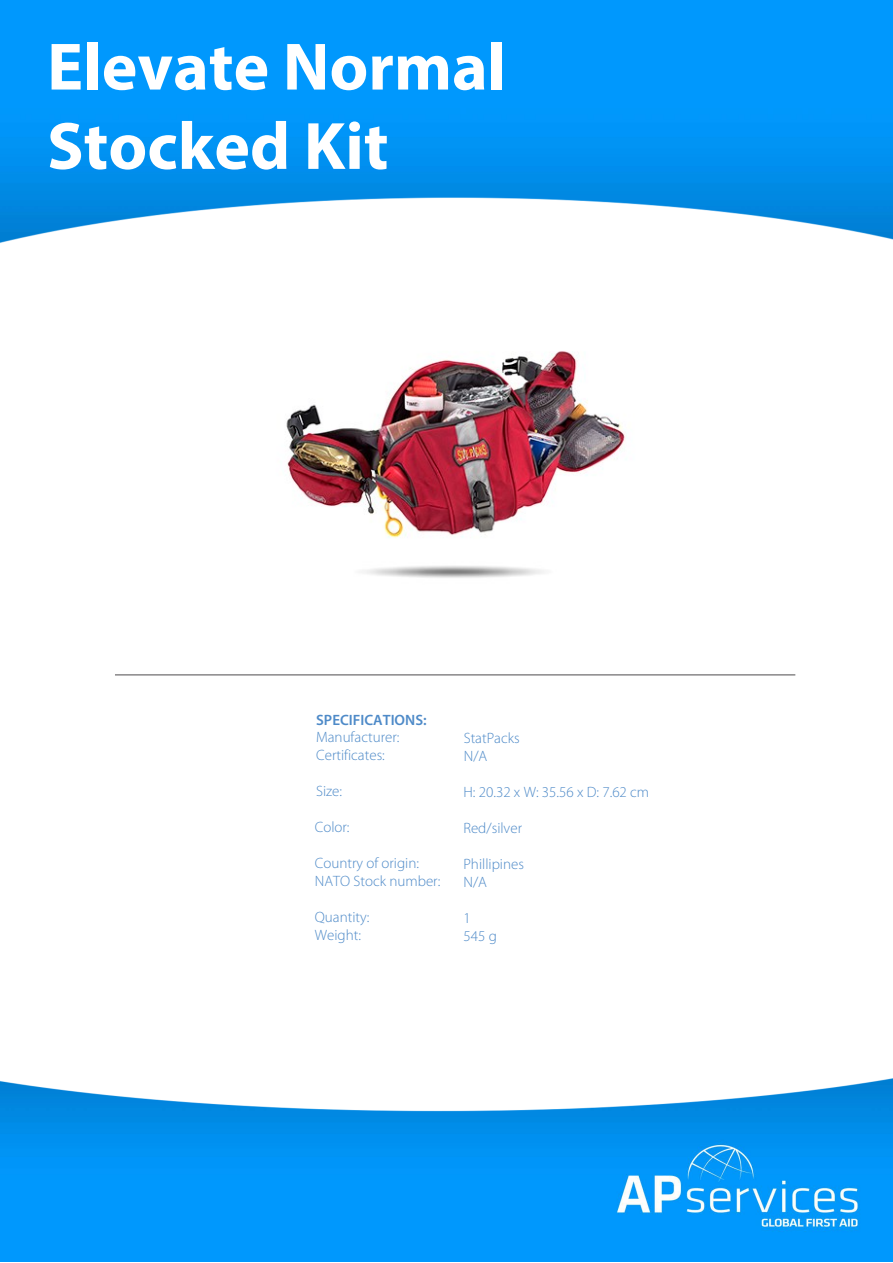
<style>
.page{position:relative;width:893px;height:1263px;background:#fff}
.page>*{position:absolute;margin:0;border:0;box-sizing:border-box;transform-origin:0 0}
.t1{font:700 67.5px/79.3px "Myriad Pro";color:#fff}
.t2{font:300 15px/18px "Myriad Pro";color:#4e8ac8}
.t3{font:600 15px "Myriad Pro";color:#4e8ac8}
</style>
<div class="page">
<img style="left:0;top:0;width:893px;height:1262px">
<img style="left:262px;top:258px;width:387px;height:388px">
<h1 class="t1" style="left:47px;top:25px;width:461px">Elevate Normal<br>Stocked Kit</h1>
<p class="t3" style="left:316px;top:710px;width:112px">SPECIFICATIONS:</p>
<p class="t2" style="left:316px;top:729px;width:85px">Manufacturer:<br>Certificates:</p>
<p class="t2" style="left:316px;top:783px;width:28px">Size:</p>
<p class="t2" style="left:315px;top:819px;width:36px">Color:</p>
<p class="t2" style="left:315px;top:855px;width:127px">Country of origin:<br>NATO Stock number:</p>
<p class="t2" style="left:315px;top:909px;width:56px">Quantity:<br>Weight:</p>
<p class="t2" style="left:464px;top:729px;width:58px">StatPacks<br>N/A</p>
<p class="t2" style="left:463px;top:783px;width:187px">H: 20.32 x W: 35.56 x D: 7.62 cm</p>
<p class="t2" style="left:463px;top:819px;width:60px">Red/silver</p>
<p class="t2" style="left:463px;top:855px;width:62px">Phillipines<br>N/A</p>
<p class="t2" style="left:463px;top:909px;width:35px">1<br>545 g</p>
</div>
